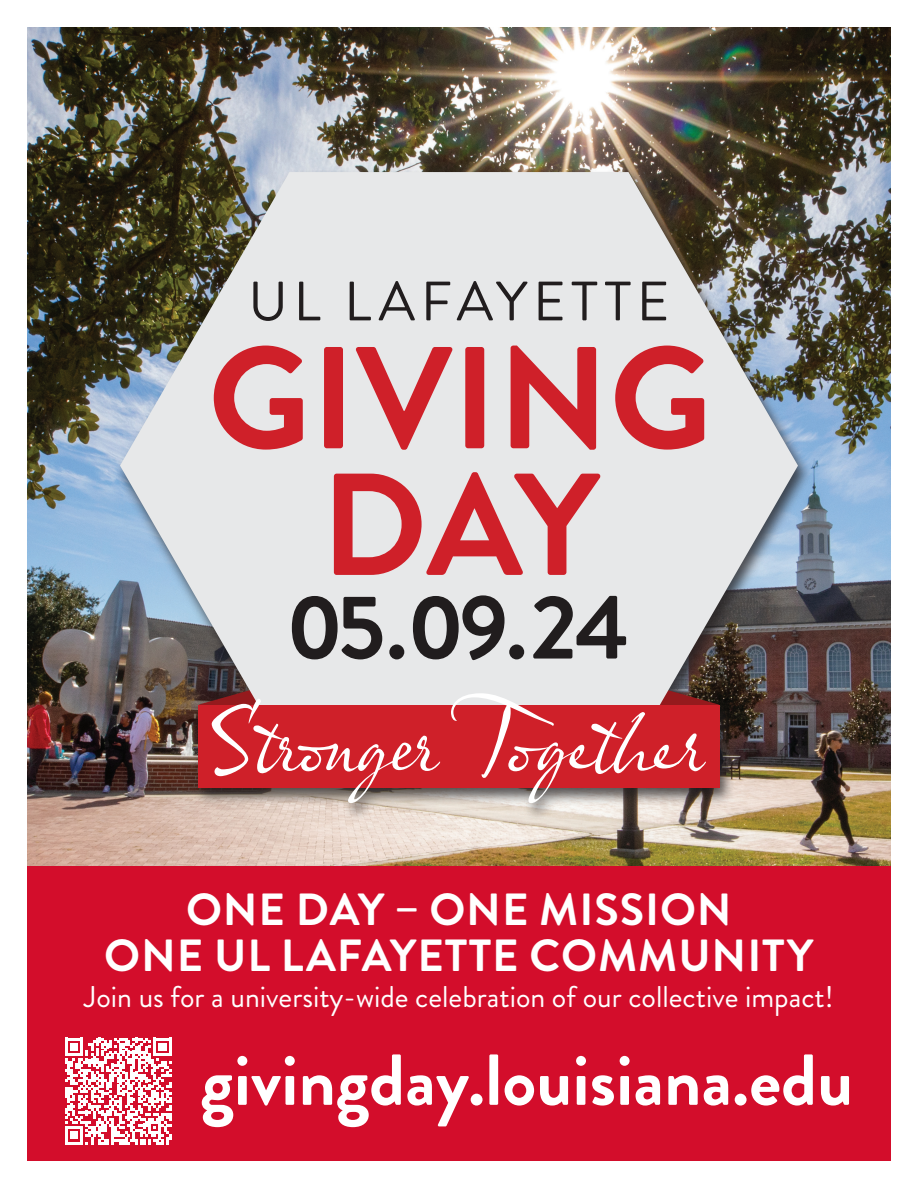
<style>
.page{position:relative;width:918px;height:1188px;background:#fff}
.page>*{position:absolute;margin:0;border:0;box-sizing:border-box;transform-origin:0 0}
.t1{font:700 72px "Brandon Grotesque";color:#fff}
.t2{font:700 45px "Brandon Grotesque";letter-spacing:.02em;color:#fff}
.t3{font:30px "Brandon Grotesque";color:#fff}
</style>
<div class="page">
<img style="left:27px;top:27px;width:864px;height:839px">
<div style="left:115px;top:170px;width:697px;height:651px;background:#231f20;opacity:.75"></div>
<img style="left:120px;top:172px;width:678px;height:587px">
<div style="left:198px;top:705px;width:522px;height:83px;background:#cf2029"></div>
<svg style="left:199px;top:672px;width:242px;height:131px"></svg>
<svg style="left:451px;top:672px;width:268px;height:131px"></svg>
<svg style="left:253px;top:282px;width:30px;height:39px"></svg>
<svg style="left:299px;top:282px;width:21px;height:38px"></svg>
<svg style="left:350px;top:282px;width:21px;height:38px"></svg>
<svg style="left:378px;top:281px;width:37px;height:39px"></svg>
<svg style="left:426px;top:282px;width:24px;height:38px"></svg>
<svg style="left:457px;top:281px;width:71px;height:39px;background:#b8b8b9"></svg>
<svg style="left:539px;top:282px;width:24px;height:38px"></svg>
<svg style="left:572px;top:282px;width:25px;height:38px"></svg>
<svg style="left:605px;top:282px;width:26px;height:38px"></svg>
<svg style="left:642px;top:282px;width:24px;height:38px"></svg>
<svg style="left:214px;top:346px;width:89px;height:104px;background:#da8287"></svg>
<div style="left:324px;top:347px;width:19px;height:101px;background:#cf2029;border-radius:3px"></div>
<svg style="left:355px;top:347px;width:98px;height:103px;background:#dea3a7"></svg>
<div style="left:465px;top:347px;width:19px;height:101px;background:#cf2029;border-radius:3px"></div>
<svg style="left:511px;top:346px;width:85px;height:104px;background:#d97a7f"></svg>
<svg style="left:615px;top:346px;width:89px;height:104px;background:#da8287"></svg>
<svg style="left:334px;top:472px;width:267px;height:103px;background:#dc9195"></svg>
<svg style="left:292px;top:596px;width:90px;height:63px;background:#807f80"></svg>
<div style="left:389px;top:644px;width:15px;height:15px;background:#211d1e;border-radius:50%"></div>
<svg style="left:413px;top:595px;width:92px;height:65px;background:#838283"></svg>
<div style="left:509px;top:644px;width:15px;height:15px;background:#211d1e;border-radius:50%"></div>
<svg style="left:533px;top:596px;width:93px;height:63px;background:#8f8e8f"></svg>
<div style="left:27px;top:866px;width:864px;height:295px;background:#d30d2b"></div>
<svg style="left:65px;top:1038px;width:107px;height:107px"></svg>
<p class="t2" style="left:186px;top:878px;width:547px">ONE DAY – ONE MISSION</p>
<p class="t2" style="left:104px;top:924px;width:711px">ONE UL LAFAYETTE COMMUNITY</p>
<p class="t3" style="left:84px;top:976px;width:751px">Join us for a university-wide celebration of our collective impact!</p>
<p class="t1" style="left:200px;top:1030px;width:654px">givingday.louisiana.edu</p>
</div>
